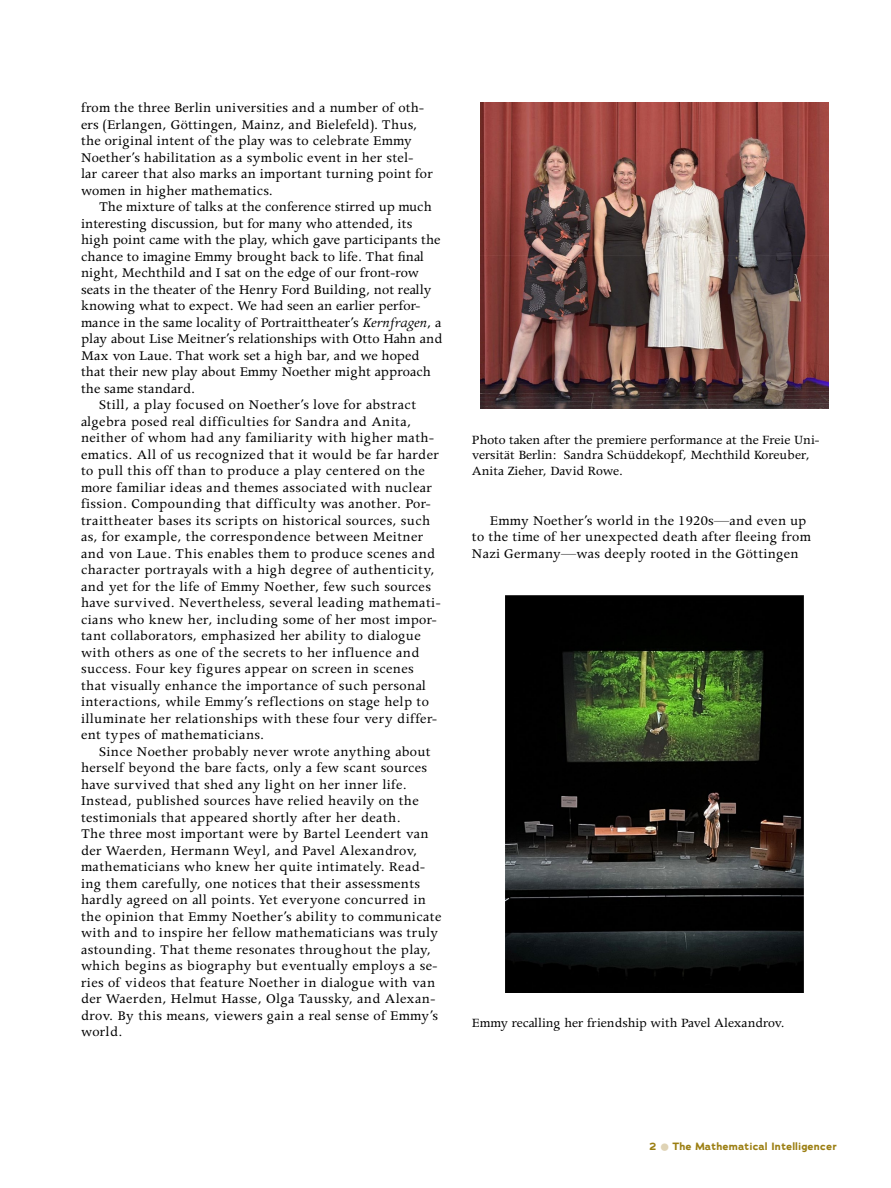
<style>
.page{position:relative;width:891px;height:1188px;background:#fff}
.page>*{position:absolute;margin:0;border:0;box-sizing:border-box;transform-origin:0 0}
.t1{font:15px/16.5px "Apollo MT Pro";letter-spacing:.025em;color:#000}
.t2{font:15px "Apollo MT Pro";letter-spacing:.005em;color:#000}
.t3{font:14.25px/15.8px "Apollo MT Pro";color:#000}
.t4{font:700 10.5px "Adrianna";letter-spacing:.02em;color:#9b7e11}
.s1{font-style:italic}
.s2{font-family:"STIX";font-weight:400;font-size:11.25px;color:#dfd3b5}
</style>
<div class="page">
<img style="left:480px;top:103px;width:349px;height:306px">
<img style="left:506px;top:595px;width:297px;height:397px">
<p class="t1" style="left:81px;top:100px;width:354px">from the three Berlin universities and a number of oth&shy;ers (Erlangen, Göttingen, Mainz, and Bielefeld). Thus, the original intent of the play was to celebrate Emmy Noether’s habilitation as a symbolic event in her stel&shy;lar career that also marks an important turning point for women in higher mathematics.</p>
<p class="t2" style="left:99px;top:198px;width:334px">The mixture of talks at the conference stirred up much</p>
<p class="t2" style="left:81px;top:215px;width:333px">interesting discussion, but for many who attended, its</p>
<p class="t2" style="left:81px;top:231px;width:361px">high point came with the play, which gave participants the</p>
<p class="t2" style="left:81px;top:248px;width:344px">chance to imagine Emmy brought back to life. That final</p>
<p class="t2" style="left:81px;top:264px;width:339px">night, Mechthild and I sat on the edge of our front-row</p>
<p class="t2" style="left:81px;top:281px;width:352px">seats in the theater of the Henry Ford Building, not really</p>
<p class="t2" style="left:81px;top:297px;width:341px">knowing what to expect. We had seen an earlier perfor-</p>
<p class="t2" style="left:81px;top:314px;width:362px">mance in the same locality of Portraittheater’s <span class="s1">Kernfragen</span>, a</p>
<p class="t2" style="left:81px;top:330px;width:363px">play about Lise Meitner’s relationships with Otto Hahn and</p>
<p class="t2" style="left:81px;top:347px;width:340px">Max von Laue. That work set a high bar, and we hoped</p>
<p class="t2" style="left:81px;top:363px;width:352px">that their new play about Emmy Noether might approach</p>
<p class="t2" style="left:81px;top:380px;width:116px">the same standard.</p>
<p class="t1" style="left:99px;top:397px;width:319px">Still, a play focused on Noether’s love for abstract</p>
<p class="t1" style="left:81px;top:414px;width:332px">algebra posed real difficulties for Sandra and Anita,</p>
<p class="t1" style="left:81px;top:430px;width:354px">neither of whom had any familiarity with higher math-</p>
<p class="t1" style="left:81px;top:447px;width:360px">ematics. All of us recognized that it would be far harder</p>
<p class="t1" style="left:81px;top:463px;width:345px">to pull this off than to produce a play centered on the</p>
<p class="t1" style="left:81px;top:480px;width:353px">more familiar ideas and themes associated with nuclear</p>
<p class="t1" style="left:81px;top:496px;width:351px">fission. Compounding that difficulty was another. Por-</p>
<p class="t1" style="left:81px;top:513px;width:351px">traittheater bases its scripts on historical sources, such</p>
<p class="t1" style="left:81px;top:529px;width:344px">as, for example, the correspondence between Meitner</p>
<p class="t1" style="left:81px;top:546px;width:356px">and von Laue. This enables them to produce scenes and</p>
<p class="t1" style="left:81px;top:562px;width:355px">character portrayals with a high degree of authenticity,</p>
<p class="t1" style="left:81px;top:579px;width:352px">and yet for the life of Emmy Noether, few such sources</p>
<p class="t1" style="left:81px;top:595px;width:361px">have survived. Nevertheless, several leading mathemati-</p>
<p class="t1" style="left:81px;top:612px;width:357px">cians who knew her, including some of her most impor-</p>
<p class="t1" style="left:81px;top:628px;width:341px">tant collaborators, emphasized her ability to dialogue</p>
<p class="t1" style="left:81px;top:645px;width:340px">with others as one of the secrets to her influence and</p>
<p class="t1" style="left:81px;top:661px;width:334px">success. Four key figures appear on screen in scenes</p>
<p class="t1" style="left:81px;top:678px;width:346px">that visually enhance the importance of such personal</p>
<p class="t1" style="left:81px;top:694px;width:349px">interactions, while Emmy’s reflections on stage help to</p>
<p class="t1" style="left:81px;top:711px;width:358px">illuminate her relationships with these four very differ-</p>
<p class="t1" style="left:81px;top:727px;width:185px">ent types of mathematicians.</p>
<p class="t1" style="left:99px;top:744px;width:333px">Since Noether probably never wrote anything about</p>
<p class="t1" style="left:81px;top:760px;width:348px">herself beyond the bare facts, only a few scant sources</p>
<p class="t1" style="left:81px;top:777px;width:328px">have survived that shed any light on her inner life.</p>
<p class="t1" style="left:81px;top:793px;width:339px">Instead, published sources have relied heavily on the</p>
<p class="t1" style="left:81px;top:810px;width:321px">testimonials that appeared shortly after her death.</p>
<p class="t1" style="left:81px;top:826px;width:349px">The three most important were by Bartel Leendert van</p>
<p class="t1" style="left:81px;top:843px;width:338px">der Waerden, Hermann Weyl, and Pavel Alexandrov,</p>
<p class="t1" style="left:81px;top:859px;width:346px">mathematicians who knew her quite intimately. Read-</p>
<p class="t1" style="left:81px;top:876px;width:341px">ing them carefully, one notices that their assessments</p>
<p class="t1" style="left:81px;top:892px;width:346px">hardly agreed on all points. Yet everyone concurred in</p>
<p class="t1" style="left:81px;top:909px;width:362px">the opinion that Emmy Noether’s ability to communicate</p>
<p class="t1" style="left:81px;top:925px;width:359px">with and to inspire her fellow mathematicians was truly</p>
<p class="t1" style="left:81px;top:942px;width:351px">astounding. That theme resonates throughout the play,</p>
<p class="t1" style="left:81px;top:958px;width:358px">which begins as biography but eventually employs a se-</p>
<p class="t1" style="left:81px;top:975px;width:356px">ries of videos that feature Noether in dialogue with van</p>
<p class="t1" style="left:81px;top:991px;width:356px">der Waerden, Helmut Hasse, Olga Taussky, and Alexan-</p>
<p class="t1" style="left:81px;top:1008px;width:359px">drov. By this means, viewers gain a real sense of Emmy’s</p>
<p class="t1" style="left:81px;top:1024px;width:43px">world.</p>
<p class="t3" style="left:472px;top:432px;width:349px">Photo taken after the premiere performance at the Freie Uni&shy;versität Berlin: Sandra Schüddekopf, Mechthild Koreuber,<br>Anita Zieher, David Rowe.</p>
<p class="t1" style="left:472px;top:513px;width:340px;text-indent:18px">Emmy Noether’s world in the 1920s—and even up to the time of her unexpected death after fleeing from<br>Nazi Germany—was deeply rooted in the Göttingen</p>
<p class="t3" style="left:472px;top:1016px;width:314px">Emmy recalling her friendship with Pavel Alexandrov.</p>
<p class="t4" style="left:650px;top:1139px;width:189px">2 <span class="s2">⚫</span> The Mathematical Intelligencer</p>
</div>
